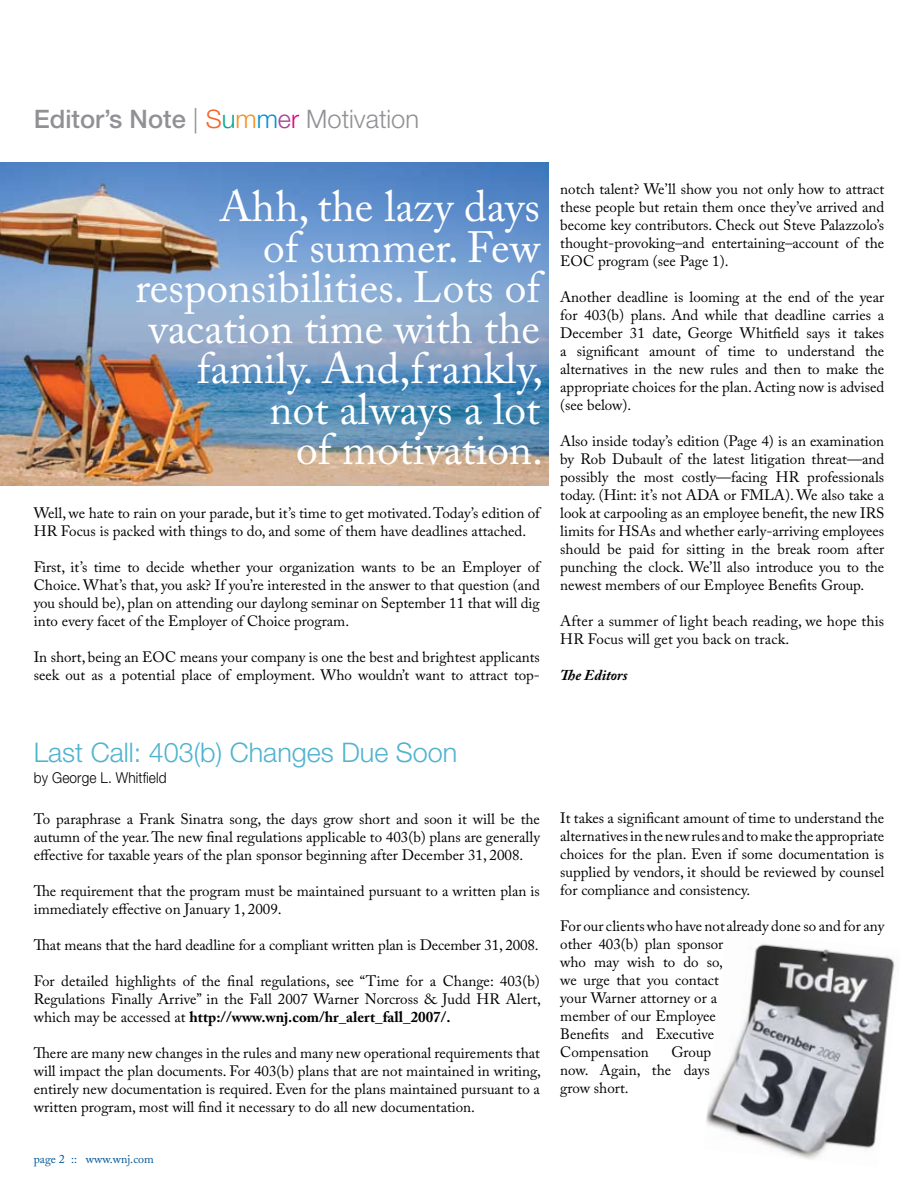
<style>
.page{position:relative;width:918px;height:1188px;background:#fff}
.page>*{position:absolute;margin:0;border:0;box-sizing:border-box;transform-origin:0 0}
.t1{font:43.5px/40.5px "Adobe Caslon Pro";color:#fff;text-align:right}
.t2{font:300 27px "Helvetica Neue";color:#50b3cf}
.t3{font:500 25.5px "Helvetica Neue";color:#919195}
.t4{font:15px/18px "Adobe Caslon Pro";color:#000;text-align:justify}
.t5{font:300 15px "Helvetica Neue";letter-spacing:.01em;color:#000;scale:.91 1}
.t6{font:italic 700 15px "Adobe Caslon Pro";color:#000}
.t7{font:12px "Adobe Caslon Pro";color:#005596}
.s1{font-weight:300}
.s2{font-weight:300;color:#f26631}
.s3{font-weight:300;color:#00a890}
.s4{font-weight:300;color:#f78f1e}
.s5{font-weight:300;color:#0092cf}
.s6{font-weight:300;color:#a54499}
.s7{font-weight:300;color:#e20177}
.s8{font-weight:700}
</style>
<div class="page">
<img style="left:0;top:162px;width:548px;height:324px">
<img style="left:706px;top:944px;width:189px;height:216px">
<h3 class="t3" style="left:34px;top:104px;width:387px">Editor’s Note <span class="s1">|</span> <span class="s2">S</span><span class="s3">u</span><span class="s4">m</span><span class="s5">m</span><span class="s6">e</span><span class="s7">r</span> <span class="s1">Motivation</span></h3>
<h1 class="t1" style="left:136px;top:186px;width:409px">Ahh, the lazy days<br>of summer. Few responsibilities. Lots of vacation time with the family. And,frankly, not always a lot<br>of motivation.</h1>
<p class="t4" style="left:34px;top:504px;width:508px">Well, we hate to rain on your parade, but it’s time to get motivated. Today’s edition of<br>HR Focus is packed with things to do, and some of them have deadlines attached.</p>
<p class="t4" style="left:34px;top:558px;width:508px">First, it’s time to decide whether your organization wants to be an Employer of Choice. What’s that, you ask? If you’re interested in the answer to that question (and you should be), plan on attending our daylong seminar on September 11 that will dig into every facet of the Employer of Choice program.</p>
<p class="t4" style="left:34px;top:648px;width:508px">In short, being an EOC means your company is one the best and brightest applicants seek out as a potential place of employment. Who wouldn’t want to attract top-</p>
<p class="t4" style="left:560px;top:180px;width:326px">notch talent? We’ll show you not only how to attract these people but retain them once they’ve arrived and become key contributors. Check out Steve Palazzolo’s thought-provoking–and entertaining–account of the EOC program (see Page 1).</p>
<p class="t4" style="left:560px;top:288px;width:326px">Another deadline is looming at the end of the year for 403(b) plans. And while that deadline carries a December 31 date, George Whitfield says it takes a significant amount of time to understand the alternatives in the new rules and then to make the appropriate choices for the plan. Acting now is advised (see below).</p>
<p class="t4" style="left:560px;top:432px;width:326px">Also inside today’s edition (Page 4) is an examination by Rob Dubault of the latest litigation threat—and possibly the most costly—facing HR professionals today. (Hint: it’s not ADA or FMLA). We also take a look at carpooling as an employee benefit, the new IRS limits for HSAs and whether early-arriving employees should be paid for sitting in the break room after punching the clock. We’ll also introduce you to the newest members of our Employee Benefits Group.</p>
<p class="t4" style="left:560px;top:612px;width:326px">After a summer of light beach reading, we hope this<br>HR Focus will get you back on track.</p>
<p class="t6" style="left:560px;top:666px;width:69px">The Editors</p>
<h2 class="t2" style="left:34px;top:736px;width:425px">Last Call: 403(b) Changes Due Soon</h2>
<p class="t5" style="left:34px;top:769px;width:148px">by George L. Whitfield</p>
<p class="t4" style="left:34px;top:810px;width:508px">To paraphrase a Frank Sinatra song, the days grow short and soon it will be the autumn of the year. The new final regulations applicable to 403(b) plans are generally effective for taxable years of the plan sponsor beginning after December 31, 2008.</p>
<p class="t4" style="left:34px;top:882px;width:508px">The requirement that the program must be maintained pursuant to a written plan is immediately effective on January 1, 2009.</p>
<p class="t4" style="left:34px;top:936px;width:507px">That means that the hard deadline for a compliant written plan is December 31, 2008.</p>
<p class="t4" style="left:34px;top:972px;width:509px">For detailed highlights of the final regulations, see “Time for a Change: 403(b)<br>Regulations Finally Arrive” in the Fall 2007 Warner Norcross &amp; Judd HR Alert, which may be accessed at <span class="s8">http://www.wnj.com/hr_alert_fall_2007/.</span></p>
<p class="t4" style="left:34px;top:1044px;width:509px">There are many new changes in the rules and many new operational requirements that will impact the plan documents. For 403(b) plans that are not maintained in writing, entirely new documentation is required. Even for the plans maintained pursuant to a written program, most will find it necessary to do all new documentation.</p>
<p class="t7" style="left:34px;top:1152px;width:122px">page 2 :: www.wnj.com</p>
<p class="t4" style="left:560px;top:809px;width:326px">It takes a significant amount of time to understand the alternatives in the new rules and to make the appropriate choices for the plan. Even if some documentation is supplied by vendors, it should be reviewed by counsel for compliance and consistency.</p>
<p class="t4" style="left:560px;top:917px;width:325px;text-align:left">For our clients who have not already done so and for any other 403(b) plan sponsor<br>who may wish to do so,<br>we urge that you contact<br>your Warner attorney or a<br>member of our Employee<br>Benefits and Executive<br>Compensation</p>
<p class="t4" style="left:560px;top:1043px;width:153px;text-indent:111px">Group now. Again, the days grow short.</p>
</div>
